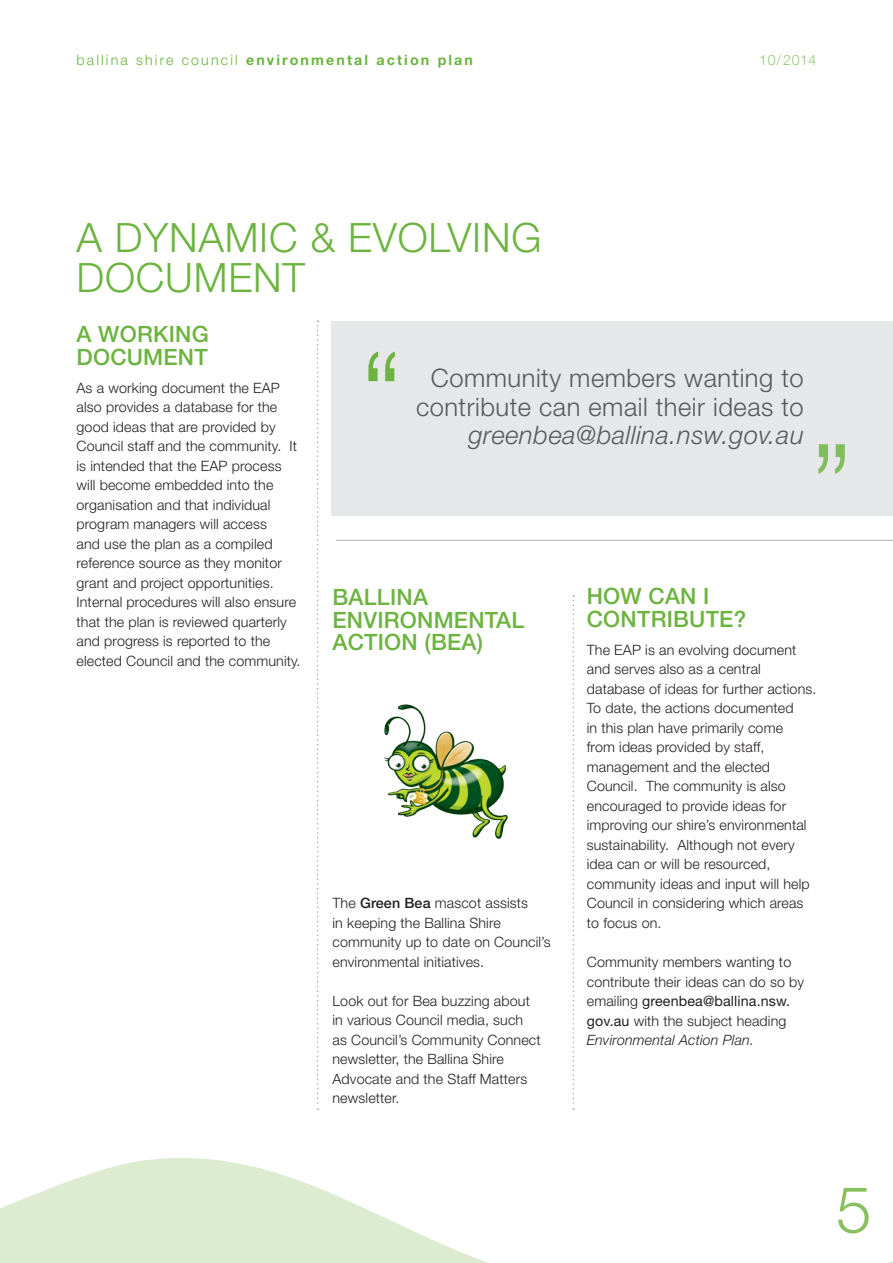
<style>
.page{position:relative;width:893px;height:1263px;background:#fff}
.page>*{position:absolute;margin:0;border:0;box-sizing:border-box;transform-origin:0 0}
.t1{font:300 64.5px "Helvetica Neue LT Std";color:#89c05e}
.t2{font:300 40.5px/40.5px "Helvetica Neue LT Std";letter-spacing:.02em;color:#6cb43f}
.quotes_17pt_light{font:300 25.5px/28.5px "Helvetica Neue LT Std";letter-spacing:.02em;color:#57585a;text-align:right}
.heading_B_green_15pt{font:500 22.5px/22.5px "Helvetica Neue LT Std";letter-spacing:.01em;color:#6cb43f}
.heading_C_green_15pt{font:500 22.5px/22.5px "Helvetica Neue LT Std";letter-spacing:.01em;color:#6cb43f}
.body_copy_9_5pt_ligh{font:300 14.25px/19.5px "Helvetica Neue LT Std";letter-spacing:.01em;color:#231f20}
.t3{font:700 14.25px "Helvetica Neue LT Std";letter-spacing:.15em;color:#6cb43f}
.t4{font:300 14.25px "Helvetica Neue LT Std";letter-spacing:.045em;color:#96c672}
.s1{font-weight:300}
.s2{font-style:italic}
.s3{font-weight:500}
.s4{font-weight:400}
</style>
<div class="page">
<svg style="left:0;top:1093px;width:893px;height:170px"></svg>
<svg style="left:317px;top:321px;width:2px;height:789px"></svg>
<svg style="left:573px;top:595px;width:1px;height:515px"></svg>
<div style="left:332px;top:321px;width:561px;height:195px;background:#e6e7e9"></div>
<svg style="left:818px;top:444px;width:27px;height:30px"></svg>
<svg style="left:368px;top:352px;width:27px;height:29px"></svg>
<hr style="left:336px;top:540px;width:557px;height:1px;background:#a8a9ad">
<img style="left:384px;top:704px;width:124px;height:135px">
<p class="t3" style="left:77px;top:52px;width:398px"><span class="s1">ballina shire council</span> environmental action plan</p>
<p class="t4" style="left:759px;top:52px;width:59px">10/2014</p>
<h2 class="t2" style="left:77px;top:216px;width:466px">A DYNAMIC &amp; EVOLVING<br>DOCUMENT</h2>
<p class="heading_B_green_15pt" style="left:77px;top:323px;width:134px">A WORKING<br>DOCUMENT</p>
<p class="body_copy_9_5pt_ligh" style="left:77px;top:378px;width:226px">As a working document the EAP also provides a database for the good ideas that are provided by<br>Council staff and the community. It is intended that the EAP process will become embedded into the organisation and that individual program managers will access<br>and use the plan as a compiled reference source as they monitor grant and project opportunities.<br>Internal procedures will also ensure that the plan is reviewed quarterly and progress is reported to the elected Council and the community.</p>
<p class="quotes_17pt_light" style="left:416px;top:363px;width:389px">Community members wanting to contribute can email their ideas to <span class="s2">greenbea@ballina.nsw.gov.au</span></p>
<p class="heading_C_green_15pt" style="left:333px;top:586px;width:193px">BALLINA<br>ENVIRONMENTAL<br>ACTION (BEA)</p>
<p class="body_copy_9_5pt_ligh" style="left:333px;top:893px;width:220px">The <span class="s3">Green Bea</span> mascot assists<br>in keeping the Ballina Shire community up to date on Council’s environmental initiatives.</p>
<p class="body_copy_9_5pt_ligh" style="left:333px;top:990px;width:210px">Look out for Bea buzzing about in various Council media, such as Council’s Community Connect newsletter, the Ballina Shire<br>Advocate and the Staff Matters newsletter.</p>
<p class="heading_B_green_15pt" style="left:587px;top:585px;width:161px">HOW CAN I<br>CONTRIBUTE?</p>
<p class="body_copy_9_5pt_ligh" style="left:587px;top:640px;width:231px">The EAP is an evolving document and serves also as a central database of ideas for further actions.<br>To date, the actions documented<br>in this plan have primarily come<br>from ideas provided by staff, management and the elected<br>Council. The community is also encouraged to provide ideas for improving our shire’s environmental sustainability. Although not every idea can or will be resourced, community ideas and input will help<br>Council in considering which areas to focus on.</p>
<p class="body_copy_9_5pt_ligh" style="left:587px;top:952px;width:219px">Community members wanting to contribute their ideas can do so by emailing <span class="s4">greenbea@ballina.nsw. gov.au</span> with the subject heading<br><span class="s2">Environmental Action Plan.</span></p>
<h1 class="t1" style="left:836px;top:1170px;width:37px">5</h1>
</div>
